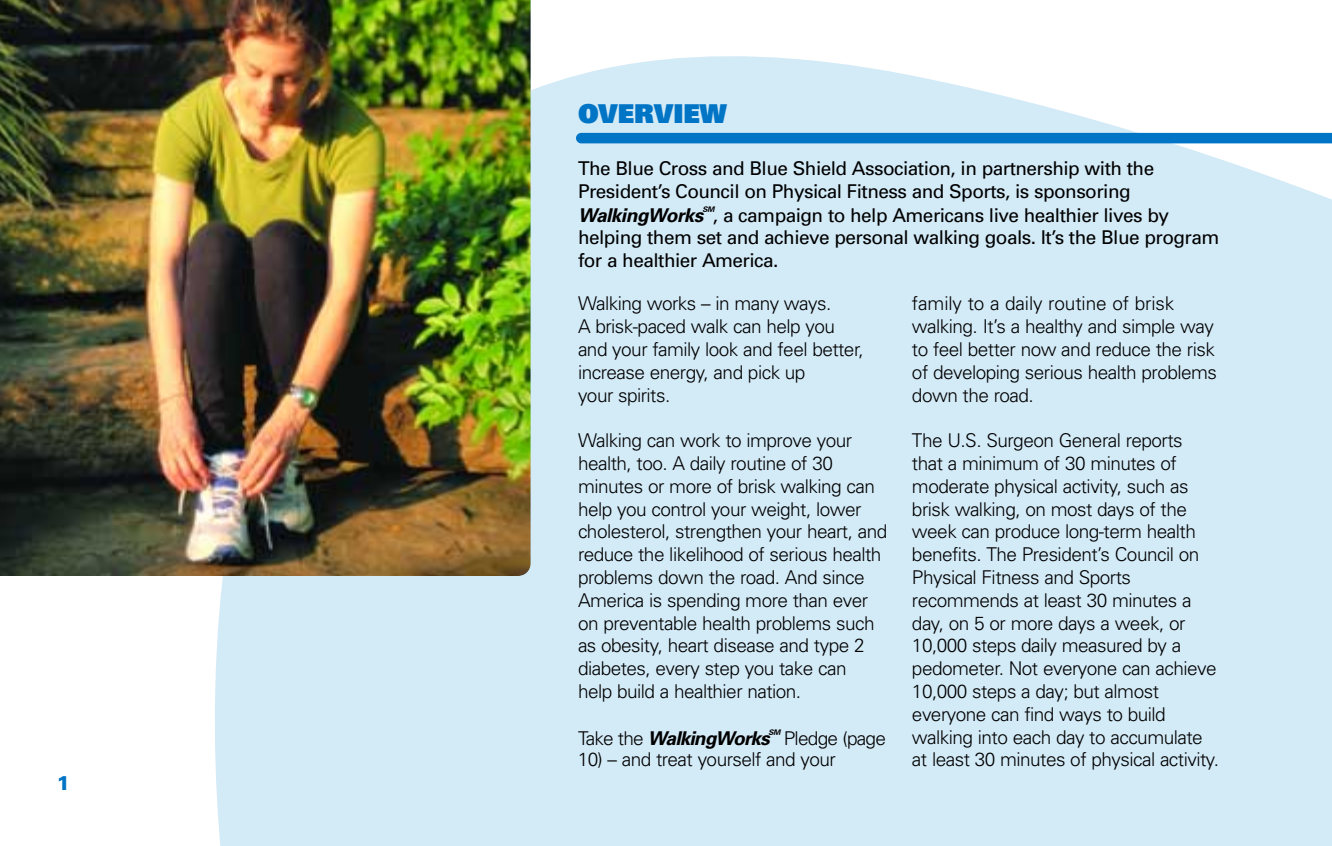
<style>
.page{position:relative;width:1332px;height:846px;background:#fff}
.page>*{position:absolute;margin:0;border:0;box-sizing:border-box;transform-origin:0 0}
.t1{font:900 26px "Univers";color:#0074c5}
.t2{font:900 20px "Univers";color:#0074c5}
.t3{font:300 19px/22.8px "Univers";letter-spacing:-.03em;color:#000}
.t4{font:19px "Univers";letter-spacing:-.03em;color:#000}
.t5{font:300 19px "Univers";letter-spacing:-.005em;color:#000}
.s1{font-weight:700;font-style:italic}
.s2{font-family:"Univers SM";font-weight:700;font-style:italic}
</style>
<div class="page">
<div style="left:215px;top:56px;width:1117px;height:790px;background:#d3eaf7"></div>
<img style="left:0;top:0;width:531px;height:576px">
<div style="left:576px;top:133px;width:756px;height:10px;background:#0074c5"></div>
<p class="t2" style="left:57px;top:776px;width:15px">1</p>
<p class="t1" style="left:578px;top:104px;width:150px">OVERVIEW</p>
<p class="t4" style="left:578px;top:162px;width:578px">The Blue Cross and Blue Shield Association, in partnership with the</p>
<p class="t4" style="left:578px;top:209px;width:592px"><span class="s1">WalkingWorks</span><span class="s2">¤</span>, a campaign to help Americans live healthier lives by</p>
<p class="t4" style="left:578px;top:253px;width:202px">for a healthier America.</p>
<p class="t3" style="left:578px;top:294px;width:255px">Walking works – in many ways.</p>
<p class="t3" style="left:578px;top:340px;width:287px">and your family look and feel better, increase energy, and pick up</p>
<p class="t4" style="left:578px;top:185px;width:554px">President’s Council on Physical Fitness and Sports, is sponsoring</p>
<p class="t4" style="left:578px;top:230px;width:643px">helping them set and achieve personal walking goals. It’s the Blue program</p>
<p class="t5" style="left:912px;top:297px;width:264px">family to a daily routine of brisk</p>
<p class="t3" style="left:912px;top:340px;width:307px;text-align:justify">to feel better now and reduce the risk of developing serious health problems down the road.</p>
<p class="t3" style="left:912px;top:431px;width:272px">The U.S. Surgeon General reports that a minimum of 30 minutes of</p>
<p class="t3" style="left:912px;top:499px;width:285px">brisk walking, on most days of the week can produce long-term health</p>
<p class="t3" style="left:912px;top:568px;width:281px">Physical Fitness and Sports recommends at least 30 minutes a</p>
<p class="t3" style="left:912px;top:636px;width:271px">10,000 steps daily measured by a</p>
<p class="t3" style="left:912px;top:682px;width:292px">10,000 steps a day; but almost everyone can find ways to build walking into each day to accumulate</p>
<p class="t3" style="left:912px;top:317px;width:304px">walking. It’s a healthy and simple way</p>
<p class="t3" style="left:578px;top:317px;width:259px">A brisk-paced walk can help you</p>
<p class="t3" style="left:578px;top:385px;width:94px">your spirits.</p>
<p class="t3" style="left:578px;top:431px;width:276px">Walking can work to improve your</p>
<p class="t3" style="left:578px;top:454px;width:311px">health, too. A daily routine of 30 minutes or more of brisk walking can help you control your weight, lower cholesterol, strengthen your heart, and reduce the likelihood of serious health problems down the road. And since America is spending more than ever on preventable health problems such</p>
<p class="t3" style="left:578px;top:659px;width:270px">diabetes, every step you take can help build a healthier nation.</p>
<p class="t3" style="left:578px;top:729px;width:309px">Take the <span class="s1">WalkingWorks</span><span class="s2">¤</span> Pledge (page</p>
<p class="t3" style="left:578px;top:750px;width:259px">10) – and treat yourself and your</p>
<p class="t3" style="left:912px;top:476px;width:278px">moderate physical activity, such as</p>
<p class="t3" style="left:912px;top:545px;width:289px">benefits. The President’s Council on</p>
<p class="t3" style="left:912px;top:613px;width:275px">day, on 5 or more days a week, or</p>
<p class="t3" style="left:912px;top:659px;width:306px">pedometer. Not everyone can achieve</p>
<p class="t3" style="left:578px;top:636px;width:288px">as obesity, heart disease and type 2</p>
<p class="t3" style="left:912px;top:750px;width:309px">at least 30 minutes of physical activity.</p>
</div>
